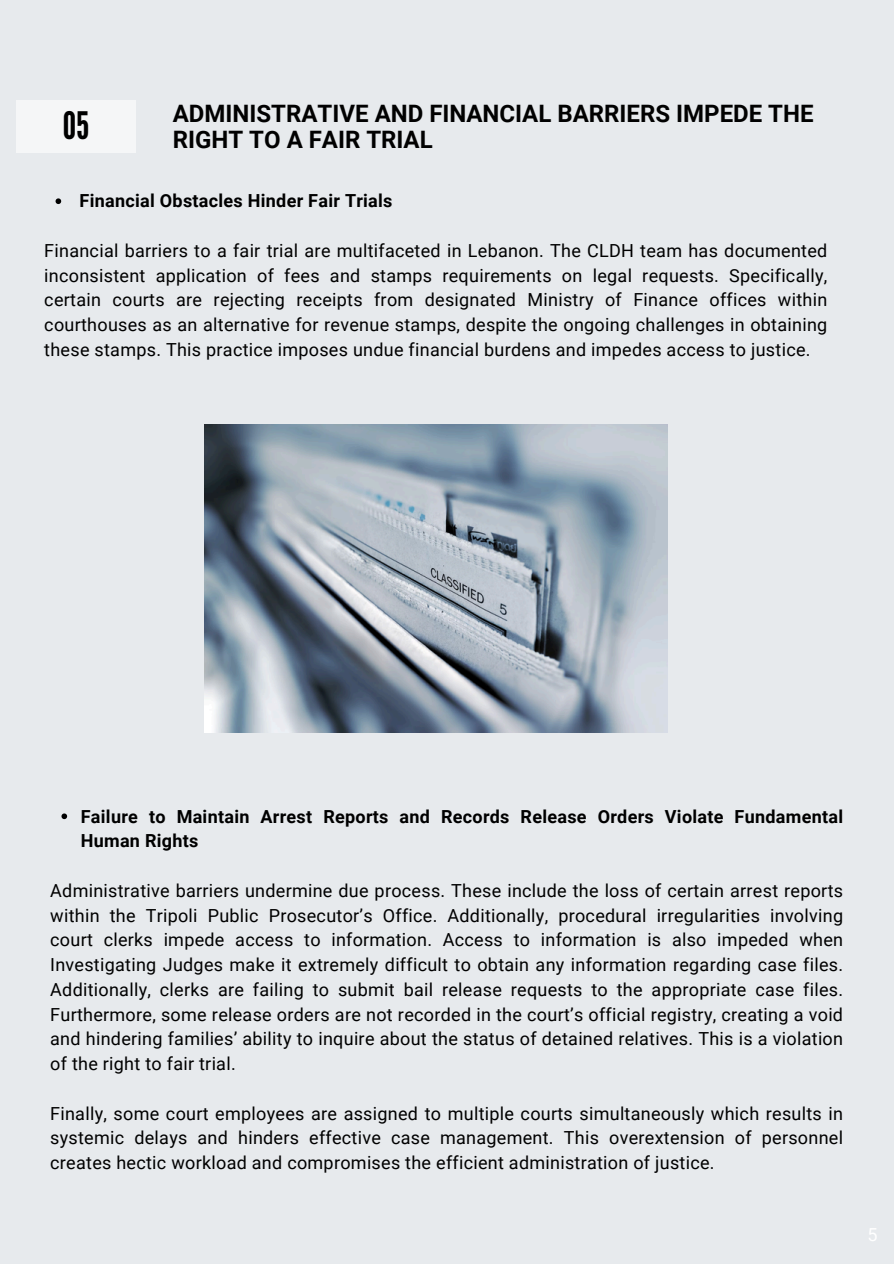
<style>
.page{position:relative;width:894px;height:1264px;background:#fff}
.page>*{position:absolute;margin:0;border:0;box-sizing:border-box;transform-origin:0 0}
.t1{font:37.8px "League Gothic";color:#000}
.t2{font:700 24px/25.8px "Roboto";color:#010101}
.t3{font:18px/24.8px "Roboto";letter-spacing:.015em;color:#000;text-align:justify}
.t4{font:700 18px/24.8px "Roboto";letter-spacing:.015em;color:#000}
.t5{font:18px "Roboto";color:#fff}
</style>
<div class="page">
<div style="left:0;top:0;width:893px;height:1263px;background:#e7eaed"></div>
<img style="left:204px;top:424px;width:463px;height:308px">
<svg style="left:61px;top:813px;width:6px;height:6px"></svg>
<svg style="left:56px;top:198px;width:5px;height:6px"></svg>
<div style="left:16px;top:100px;width:119px;height:53px;background:#f5f6f7"></div>
<p class="t1" style="left:63px;top:104px;width:28px">05</p>
<p class="t2" style="left:173px;top:101px;width:642px">ADMINISTRATIVE AND FINANCIAL BARRIERS IMPEDE THE<br>RIGHT TO A FAIR TRIAL</p>
<p class="t4" style="left:80px;top:189px;width:314px">Financial Obstacles Hinder Fair Trials</p>
<p class="t3" style="left:44px;top:238px;width:784px">Financial barriers to a fair trial are multifaceted in Lebanon. The CLDH team has documented inconsistent application of fees and stamps requirements on legal requests. Specifically, certain courts are rejecting receipts from designated Ministry of Finance offices within courthouses as an alternative for revenue stamps, despite the ongoing challenges in obtaining these stamps. This practice imposes undue financial burdens and impedes access to justice.</p>
<p class="t4" style="left:81px;top:804px;width:763px">Failure to Maintain Arrest Reports and Records Release Orders Violate Fundamental<br>Human Rights</p>
<p class="t3" style="left:50px;top:878px;width:794px">Administrative barriers undermine due process. These include the loss of certain arrest reports within the Tripoli Public Prosecutor’s Office. Additionally, procedural irregularities involving court clerks impede access to information. Access to information is also impeded when Investigating Judges make it extremely difficult to obtain any information regarding case files.<br>Additionally, clerks are failing to submit bail release requests to the appropriate case files.<br>Furthermore, some release orders are not recorded in the court’s official registry, creating a void and hindering families’ ability to inquire about the status of detained relatives. This is a violation of the right to fair trial.</p>
<h1 class="t3" style="left:50px;top:1101px;width:794px">Finally, some court employees are assigned to multiple courts simultaneously which results in systemic delays and hinders effective case management. This overextension of personnel creates hectic workload and compromises the efficient administration of justice.</h1>
<p class="t5" style="left:867px;top:1223px;width:12px">5</p>
</div>
